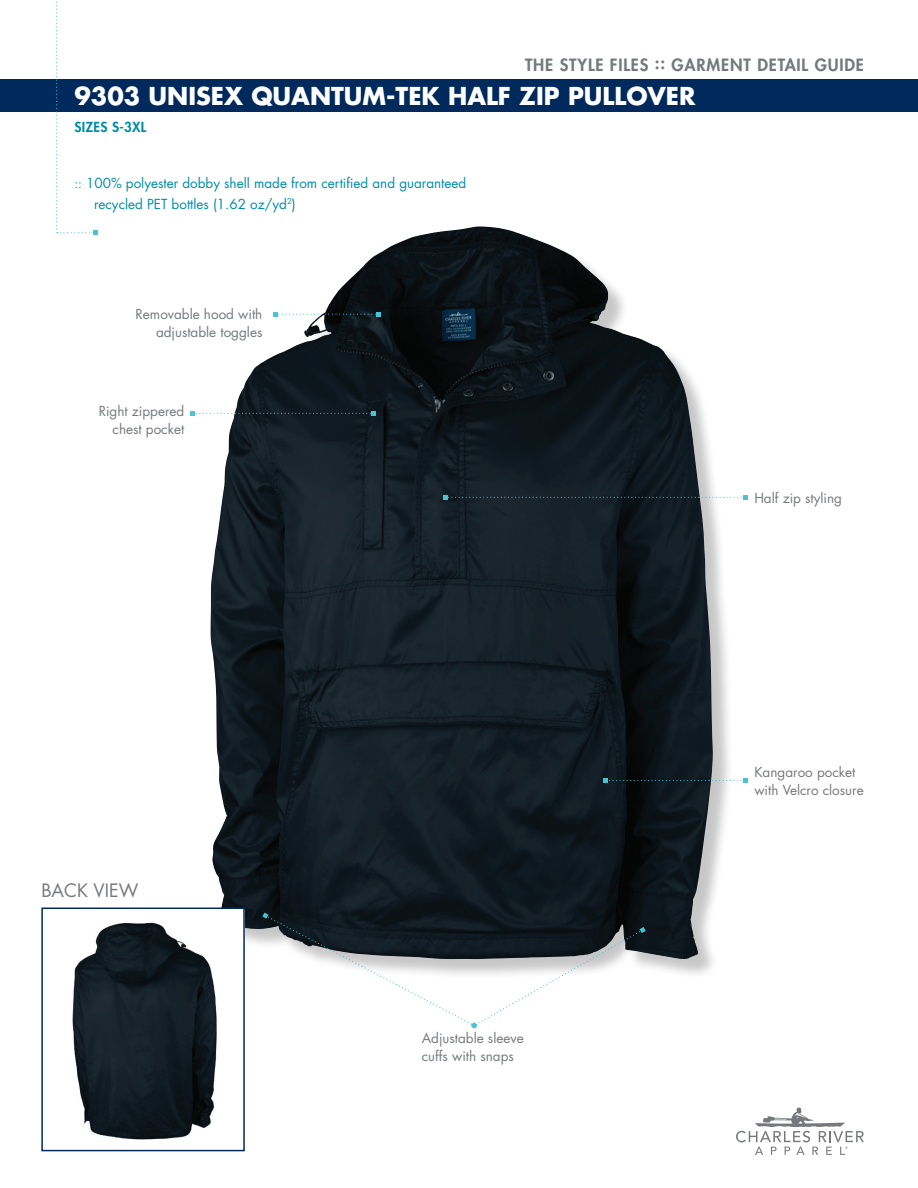
<style>
.page{position:relative;width:918px;height:1188px;background:#fff}
.page>*{position:absolute;margin:0;border:0;box-sizing:border-box;transform-origin:0 0}
.product_name{font:700 24px "Futura Std";color:#fff}
.t1{font:18px "Futura Std";color:#76787b}
.product_name-black{font:800 16.5px "Futura Std";letter-spacing:.05em;color:#76787b}
.Feature_Bullet_Point{font:13.5px/18px "Futura Std";color:#76787b;text-align:right}
.top_bullets{font:13.5px/21px "Futura Std";color:#008da8}
.product_name-2{font:800 13.5px "Futura Std";letter-spacing:.02em;color:#008da8}
.s1{font-size:12px}
</style>
<div class="page">
<div style="left:213px;top:229px;width:521px;height:751px;background:#231f20;opacity:.25"></div>
<img style="left:210px;top:226px;width:269px;height:721px">
<div style="left:0;top:79px;width:918px;height:33px;background:#00295c"></div>
<svg style="left:56px;top:1px;width:41px;height:234px"></svg>
<svg style="left:191px;top:411px;width:184px;height:5px"></svg>
<svg style="left:443px;top:495px;width:305px;height:5px;background:#364950"></svg>
<svg style="left:604px;top:778px;width:144px;height:5px"></svg>
<svg style="left:273px;top:312px;width:107px;height:4px"></svg>
<svg style="left:262px;top:913px;width:384px;height:116px"></svg>
<svg style="left:736px;top:1107px;width:128px;height:48px"></svg>
<img style="left:72px;top:911px;width:170px;height:229px">
<div style="left:41px;top:908px;width:204px;height:243px;border:2px solid #00295c"></div>
<p class="product_name-black" style="left:525px;top:54px;width:340px">THE STYLE FILES :: GARMENT DETAIL GUIDE</p>
<p class="product_name" style="left:75px;top:80px;width:622px">9303 UNISEX QUANTUM-TEK HALF ZIP PULLOVER</p>
<p class="product_name-2" style="left:75px;top:118px;width:73px">SIZES S-3XL</p>
<p class="top_bullets" style="left:94px;top:173px;width:374px;text-indent:-20px"><span class="s1">::</span> 100% polyester dobby shell made from certified and guaranteed recycled PET bottles (1.62 oz/yd<sup>2</sup>)</p>
<p class="Feature_Bullet_Point" style="left:136px;top:305px;width:128px">Removable hood with adjustable toggles</p>
<p class="Feature_Bullet_Point" style="left:99px;top:402px;width:87px">Right zippered chest pocket</p>
<p class="t1" style="left:41px;top:879px;width:99px">BACK VIEW</p>
<p class="Feature_Bullet_Point" style="left:422px;top:1029px;width:103px;text-align:left">Adjustable sleeve cuffs with snaps</p>
<p class="Feature_Bullet_Point" style="left:754px;top:489px;width:89px">Half zip styling</p>
<p class="Feature_Bullet_Point" style="left:754px;top:763px;width:111px;text-align:left">Kangaroo pocket with Velcro closure</p>
</div>
